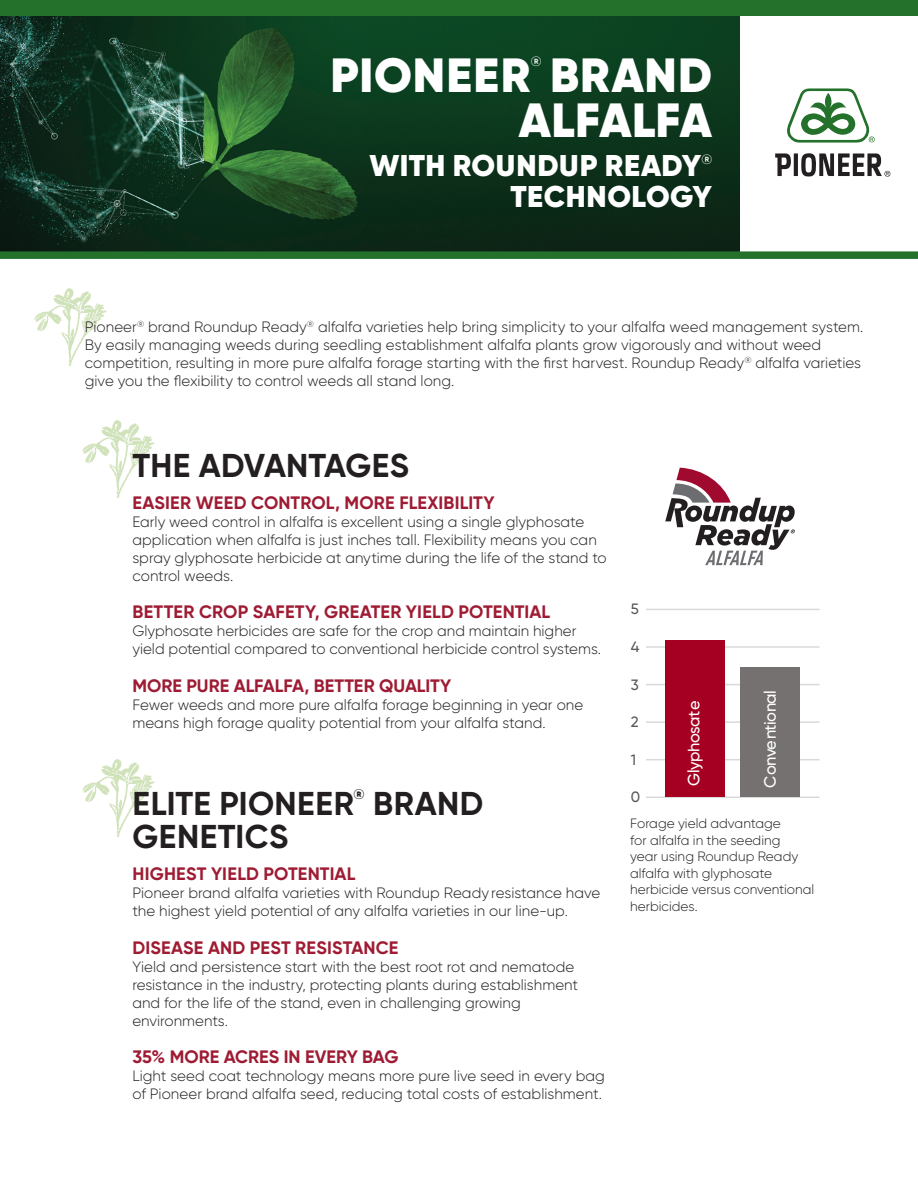
<style>
.page{position:relative;width:918px;height:1188px;background:#fff}
.page>*{position:absolute;margin:0;border:0;box-sizing:border-box;transform-origin:0 0}
.t1{font:900 48px "Gilroy";letter-spacing:.015em;color:#fff}
.t2{font:700 33px "Gilroy";letter-spacing:.01em;color:#231f20}
.t3{font:900 30px "Gilroy";letter-spacing:.015em;color:#fff}
.t4{font:700 18px "Gilroy";letter-spacing:.005em;color:#9e1b33}
.t5{font:500 16.5px "Gilroy";letter-spacing:-.025em;color:#fff}
.t6{font:300 15px/18px "Gilroy";color:#231f20}
.t7{font:500 15px "Gilroy";color:#595959}
.t8{font:700 13.95px "Gilroy";color:#231f20}
.t9{font:300 13.5px/16.5px "Gilroy";color:#231f20}
.t10{font:500 13.5px "Gilroy";color:#fff}
</style>
<div class="page">
<img style="left:0;top:15px;width:741px;height:236px">
<svg style="left:775px;top:153px;width:16px;height:23px"></svg>
<hr style="left:794px;top:153px;width:4px;height:23px;background:#231f20">
<svg style="left:801px;top:153px;width:89px;height:24px"></svg>
<svg style="left:787px;top:88px;width:88px;height:55px"></svg>
<div style="left:0;top:251px;width:918px;height:8px;background:#23712a"></div>
<div style="left:0;top:0;width:918px;height:15px;background:#23712a"></div>
<img style="left:34px;top:288px;width:73px;height:78px">
<img style="left:82px;top:420px;width:73px;height:78px">
<img style="left:82px;top:759px;width:73px;height:78px">
<hr style="left:646px;top:797px;width:174px;height:1px;background:#d9d9d9">
<hr style="left:646px;top:759px;width:174px;height:1px;background:#d9d9d9">
<hr style="left:646px;top:721px;width:174px;height:2px;background:#d9d9d9">
<hr style="left:646px;top:684px;width:174px;height:1px;background:#d9d9d9">
<hr style="left:646px;top:646px;width:174px;height:2px;background:#d9d9d9">
<hr style="left:646px;top:609px;width:174px;height:1px;background:#d9d9d9">
<div style="left:666px;top:640px;width:59px;height:157px;background:#a50021"></div>
<div style="left:741px;top:668px;width:59px;height:129px;background:#767171"></div>
<svg style="left:665px;top:468px;width:130px;height:97px"></svg>
<p class="t10" style="left:531px;top:53px;width:12px">®</p>
<p class="t1" style="left:519px;top:90px;width:195px">ALFALFA</p>
<p class="t3" style="left:370px;top:146px;width:333px">WITH ROUNDUP READY</p>
<p class="t10" style="left:702px;top:151px;width:12px">®</p>
<p class="t3" style="left:511px;top:177px;width:203px">TECHNOLOGY</p>
<p class="t1" style="left:331px;top:45px;width:383px">PIONEER BRAND</p>
<p class="t6" style="left:85px;top:318px;width:780px">Pioneer<sup>®</sup> brand Roundup Ready<sup>®</sup> alfalfa varieties help bring simplicity to your alfalfa weed management system.<br>By easily managing weeds during seedling establishment alfalfa plants grow vigorously and without weed competition, resulting in more pure alfalfa forage starting with the first harvest. Roundup Ready<sup>®</sup> alfalfa varieties give you the flexibility to control weeds all stand long.</p>
<p class="t2" style="left:133px;top:444px;width:278px">THE ADVANTAGES</p>
<p class="t4" style="left:132px;top:491px;width:364px">EASIER WEED CONTROL, MORE FLEXIBILITY</p>
<p class="t6" style="left:132px;top:513px;width:476px">Early weed control in alfalfa is excellent using a single glyphosate application when alfalfa is just inches tall. Flexibility means you can spray glyphosate herbicide at anytime during the life of the stand to control weeds.</p>
<p class="t4" style="left:132px;top:601px;width:419px">BETTER CROP SAFETY, GREATER YIELD POTENTIAL</p>
<p class="t6" style="left:132px;top:622px;width:470px">Glyphosate herbicides are safe for the crop and maintain higher yield potential compared to conventional herbicide control systems.</p>
<p class="t4" style="left:132px;top:674px;width:320px">MORE PURE ALFALFA, BETTER QUALITY</p>
<p class="t6" style="left:132px;top:696px;width:452px">Fewer weeds and more pure alfalfa forage beginning in year one means high forage quality potential from your alfalfa stand.</p>
<p class="t2" style="left:133px;top:783px;width:223px">ELITE PIONEER</p>
<p class="t8" style="left:354px;top:786px;width:13px">®</p>
<p class="t2" style="left:373px;top:783px;width:112px">BRAND</p>
<p class="t2" style="left:133px;top:816px;width:157px">GENETICS</p>
<p class="t4" style="left:132px;top:863px;width:224px">HIGHEST YIELD POTENTIAL</p>
<p class="t6" style="left:132px;top:884px;width:470px">Pioneer brand alfalfa varieties with Roundup Ready resistance have the highest yield potential of any alfalfa varieties in our line-up.</p>
<p class="t4" style="left:132px;top:936px;width:268px">DISEASE AND PEST RESISTANCE</p>
<p class="t6" style="left:132px;top:957px;width:447px">Yield and persistence start with the best root rot and nematode resistance in the industry, protecting plants during establishment and for the life of the stand, even in challenging growing environments.</p>
<p class="t4" style="left:132px;top:1046px;width:268px">35% MORE ACRES IN EVERY BAG</p>
<p class="t6" style="left:132px;top:1067px;width:474px">Light seed coat technology means more pure live seed in every bag of Pioneer brand alfalfa seed, reducing total costs of establishment.</p>
<p class="t7" style="left:631px;top:600px;width:10px">5</p>
<p class="t7" style="left:631px;top:637px;width:10px">4</p>
<p class="t7" style="left:631px;top:675px;width:9px">3</p>
<p class="t7" style="left:631px;top:713px;width:9px">2</p>
<p class="t7" style="left:631px;top:750px;width:7px">1</p>
<p class="t7" style="left:631px;top:788px;width:11px">0</p>
<p class="t5" style="left:684px;top:786px;width:87px;rotate:-90deg">Glyphosate</p>
<p class="t5" style="left:760px;top:788px;width:99px;rotate:-90deg">Conventional</p>
<p class="t9" style="left:630px;top:815px;width:186px">Forage yield advantage<br>for alfalfa in the seeding<br>year using Roundup Ready alfalfa with glyphosate herbicide versus conventional herbicides.</p>
</div>
